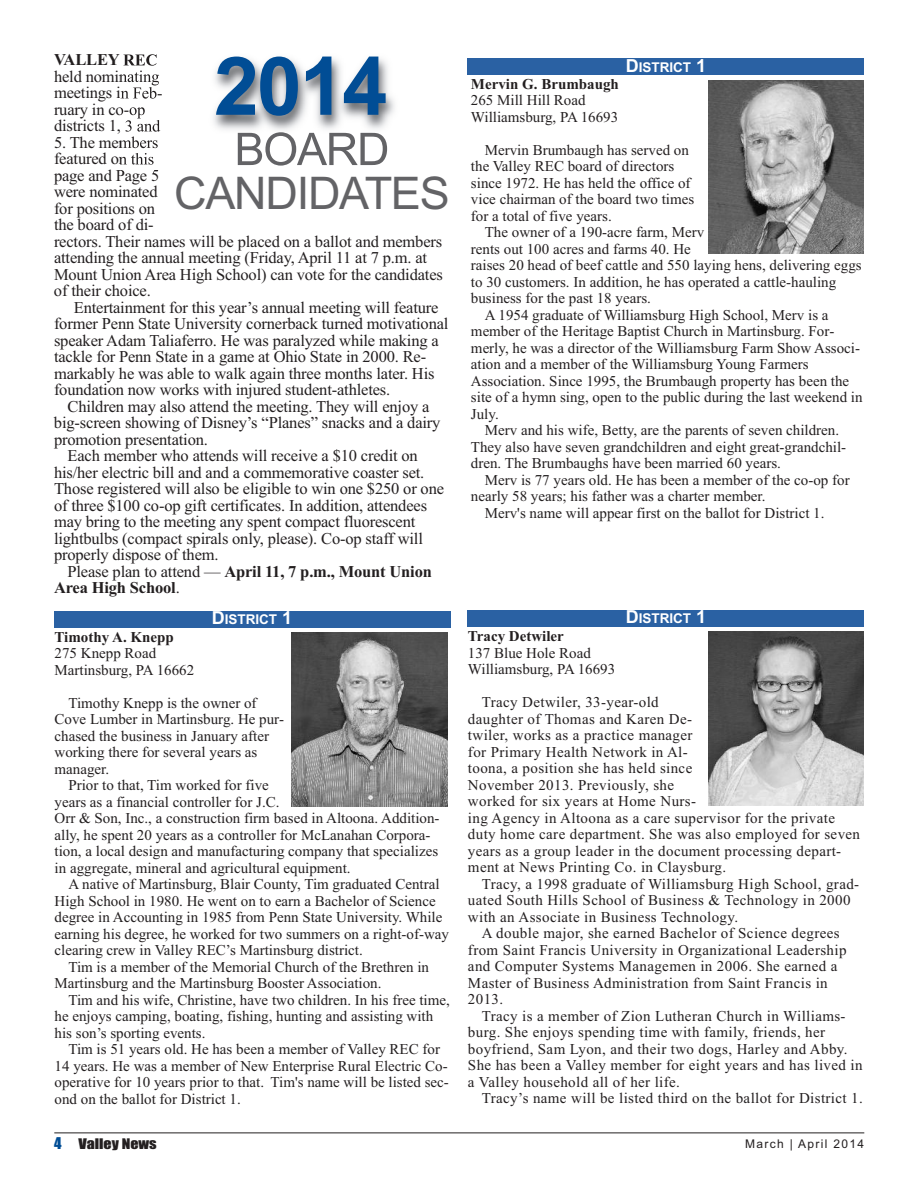
<style>
.page{position:relative;width:918px;height:1188px;background:#fff}
.page>*{position:absolute;margin:0;border:0;box-sizing:border-box;transform-origin:0 0}
.t1{font:700 81px "Arial";color:#014d95}
.t2{font:45px "Arial";letter-spacing:-.03em;color:#636366}
.t3{font:16.5px/16.5px "Times New Roman";letter-spacing:-.01em;color:#231f20}
.t4{font:700 16.5px/16.5px "Times New Roman";letter-spacing:-.01em;color:#231f20}
.t5{font:15px/16.5px "Times New Roman";color:#231f20}
.t6{font:15px/16.5px "Times New Roman";letter-spacing:.025em;color:#231f20}
.t7{font:700 15px "Times New Roman";color:#231f20}
.t8{font:700 13.5px "Arial";color:#fff}
.t9{font:13.5px "Impact";color:#231f20;scale:1.18 1}
.t10{font:12px "Arial";letter-spacing:.11em;color:#231f20}
.s1{font-weight:400}
.s2{font-size:18px}
.s3{font-size:15px;color:#014d95}
</style>
<div class="page">
<hr style="left:54px;top:1133px;width:810px;height:1px;background:#231f20">
<img style="left:120px;top:54px;width:348px;height:118px">
<svg style="left:122px;top:54px;width:13px;height:12px"></svg>
<svg style="left:120px;top:136px;width:3px;height:12px"></svg>
<img style="left:238px;top:132px;width:149px;height:34px">
<div style="left:468px;top:58px;width:396px;height:17px;background:#2a61a3"></div>
<div style="left:54px;top:611px;width:396px;height:17px;background:#2a61a3"></div>
<div style="left:468px;top:610px;width:396px;height:17px;background:#2a61a3"></div>
<img style="left:292px;top:633px;width:155px;height:174px">
<img style="left:708px;top:632px;width:156px;height:173px">
<img style="left:708px;top:80px;width:156px;height:174px">
<p class="t4" style="left:54px;top:51px;width:105px">VALLEY REC</p>
<p class="t3" style="left:54px;top:68px;width:110px">held nominating meetings in Feb&shy;ruary in co-op districts 1, 3 and</p>
<p class="t3" style="left:54px;top:134px;width:390px">5. The members<br>featured on this<br>page and Page 5<br>were nominated<br>for positions on<br>the board of di-<br>rectors. Their names will be placed on a ballot and members attending the annual meeting (Friday, April 11 at 7 p.m. at<br>Mount Union Area High School) can vote for the candidates of their choice.</p>
<p class="t3" style="left:54px;top:299px;width:396px;text-indent:20px">Entertainment for this year’s annual meeting will feature former Penn State University cornerback turned motivational speaker Adam Taliaferro. He was paralyzed while making a tackle for Penn State in a game at Ohio State in 2000. Re&shy;markably he was able to walk again three months later. His foundation now works with injured student-athletes.</p>
<p class="t3" style="left:54px;top:398px;width:388px;text-indent:14px">Children may also attend the meeting. They will enjoy a big-screen showing of Disney’s “Planes” snacks and a dairy promotion presentation.</p>
<p class="t3" style="left:54px;top:447px;width:392px;text-indent:13px">Each member who attends will receive a $10 credit on his/her electric bill and and a commemorative coaster set.<br>Those registered will also be eligible to win one $250 or one of three $100 co-op gift certificates. In addition, attendees may bring to the meeting any spent compact fluorescent lightbulbs (compact spirals only, please). Co-op staff will properly dispose of them.</p>
<p class="t4" style="left:54px;top:563px;width:379px;text-indent:13px"><span class="s1">Please plan to attend —</span> April 11, 7 p.m., Mount Union<br>Area High School<span class="s1">.</span></p>
<h1 class="t1" style="left:214px;top:39px;width:175px">2014</h1>
<p class="t8" style="left:626px;top:59px;width:82px"><span class="s2">D</span>ISTRICT <span class="s2">1</span></p>
<p class="t7" style="left:471px;top:75px;width:149px">Mervin G. Brumbaugh</p>
<p class="t5" style="left:471px;top:92px;width:149px">265 Mill Hill Road<br>Williamsburg, PA 16693</p>
<p class="t5" style="left:471px;top:141px;width:225px;text-indent:14px">Mervin Brumbaugh has served on the Valley REC board of directors since 1972. He has held the office of vice chairman of the board two times for a total of five years.</p>
<p class="t5" style="left:485px;top:224px;width:221px">The owner of a 190-acre farm, Merv</p>
<p class="t5" style="left:471px;top:240px;width:221px">rents out 100 acres and farms 40. He</p>
<p class="t5" style="left:471px;top:257px;width:392px">raises 20 head of beef cattle and 550 laying hens, delivering eggs</p>
<p class="t5" style="left:471px;top:273px;width:367px">to 30 customers. In addition, he has operated a cattle-hauling</p>
<p class="t5" style="left:471px;top:290px;width:181px">business for the past 18 years.</p>
<p class="t5" style="left:485px;top:306px;width:345px">A 1954 graduate of Williamsburg High School, Merv is a</p>
<p class="t5" style="left:471px;top:323px;width:365px">member of the Heritage Baptist Church in Martinsburg. For-</p>
<p class="t5" style="left:471px;top:339px;width:391px">merly, he was a director of the Williamsburg Farm Show Associ-</p>
<p class="t5" style="left:471px;top:356px;width:339px">ation and a member of the Williamsburg Young Farmers</p>
<p class="t5" style="left:471px;top:372px;width:380px">Association. Since 1995, the Brumbaugh property has been the</p>
<p class="t5" style="left:471px;top:389px;width:393px">site of a hymn sing, open to the public during the last weekend in</p>
<p class="t5" style="left:471px;top:405px;width:29px">July.</p>
<p class="t5" style="left:485px;top:422px;width:356px">Merv and his wife, Betty, are the parents of seven children.</p>
<p class="t5" style="left:471px;top:438px;width:377px">They also have seven grandchildren and eight great-grandchil-</p>
<p class="t5" style="left:471px;top:455px;width:312px">dren. The Brumbaughs have been married 60 years.</p>
<p class="t5" style="left:485px;top:471px;width:366px">Merv is 77 years old. He has been a member of the co-op for</p>
<p class="t5" style="left:471px;top:488px;width:296px">nearly 58 years; his father was a charter member.</p>
<p class="t5" style="left:485px;top:504px;width:341px">Merv's name will appear first on the ballot for District 1.</p>
<h2 class="t2" style="left:174px;top:167px;width:277px">CANDIDATES</h2>
<p class="t8" style="left:212px;top:612px;width:82px"><span class="s2">D</span>ISTRICT <span class="s2">1</span></p>
<p class="t8" style="left:626px;top:610px;width:82px"><span class="s2">D</span>ISTRICT <span class="s2">1</span></p>
<p class="t7" style="left:468px;top:627px;width:97px">Tracy Detwiler</p>
<p class="t5" style="left:468px;top:644px;width:149px">137 Blue Hole Road<br>Williamsburg, PA 16693</p>
<p class="t6" style="left:468px;top:694px;width:394px;text-indent:14px">Tracy Detwiler, 33-year-old<br>daughter of Thomas and Karen De-<br>twiler, works as a practice manager<br>for Primary Health Network in Al-<br>toona, a position she has held since<br>November 2013. Previously, she<br>worked for six years at Home Nurs-<br>ing Agency in Altoona as a care supervisor for the private duty home care department. She was also employed for seven years as a group leader in the document processing depart&shy;ment at News Printing Co. in Claysburg.</p>
<p class="t6" style="left:468px;top:875px;width:393px;text-indent:14px">Tracy, a 1998 graduate of Williamsburg High School, grad&shy;uated South Hills School of Business &amp; Technology in 2000 with an Associate in Business Technology.</p>
<p class="t6" style="left:468px;top:925px;width:380px;text-indent:14px">A double major, she earned Bachelor of Science degrees from Saint Francis University in Organizational Leadership and Computer Systems Managemen in 2006. She earned a Master of Business Administration from Saint Francis in 2013.</p>
<p class="t6" style="left:468px;top:1007px;width:396px;text-indent:14px">Tracy is a member of Zion Lutheran Church in Williams&shy;burg. She enjoys spending time with family, friends, her boyfriend, Sam Lyon, and their two dogs, Harley and Abby.<br>She has been a Valley member for eight years and has lived in a Valley household all of her life.</p>
<p class="t6" style="left:482px;top:1090px;width:382px">Tracy’s name will be listed third on the ballot for District 1.</p>
<p class="t7" style="left:55px;top:628px;width:121px">Timothy A. Knepp</p>
<p class="t5" style="left:55px;top:645px;width:141px">275 Knepp Road<br>Martinsburg, PA 16662</p>
<p class="t5" style="left:55px;top:694px;width:231px;text-indent:14px">Timothy Knepp is the owner of<br>Cove Lumber in Martinsburg. He pur&shy;chased the business in January after working there for several years as manager.</p>
<p class="t5" style="left:55px;top:777px;width:386px;text-indent:14px">Prior to that, Tim worked for five<br>years as a financial controller for J.C.<br>Orr &amp; Son, Inc., a construction firm based in Altoona. Addition&shy;ally, he spent 20 years as a controller for McLanahan Corpora&shy;tion, a local design and manufacturing company that specializes in aggregate, mineral and agricultural equipment.</p>
<p class="t5" style="left:55px;top:876px;width:396px;text-indent:14px">A native of Martinsburg, Blair County, Tim graduated Central High School in 1980. He went on to earn a Bachelor of Science degree in Accounting in 1985 from Penn State University. While earning his degree, he worked for two summers on a right-of-way clearing crew in Valley REC’s Martinsburg district.</p>
<p class="t5" style="left:55px;top:958px;width:376px;text-indent:14px">Tim is a member of the Memorial Church of the Brethren in<br>Martinsburg and the Martinsburg Booster Association.</p>
<p class="t5" style="left:55px;top:991px;width:397px;text-indent:14px">Tim and his wife, Christine, have two children. In his free time, he enjoys camping, boating, fishing, hunting and assisting with his son’s sporting events.</p>
<p class="t5" style="left:55px;top:1041px;width:396px;text-indent:14px">Tim is 51 years old. He has been a member of Valley REC for 14 years. He was a member of New Enterprise Rural Electric Co&shy;operative for 10 years prior to that. Tim's name will be listed sec&shy;ond on the ballot for District 1.</p>
<p class="t9" style="left:54px;top:1136px;width:88px"><span class="s3">4</span> Valley News</p>
<p class="t10" style="left:745px;top:1136px;width:121px">March | April 2014</p>
</div>
